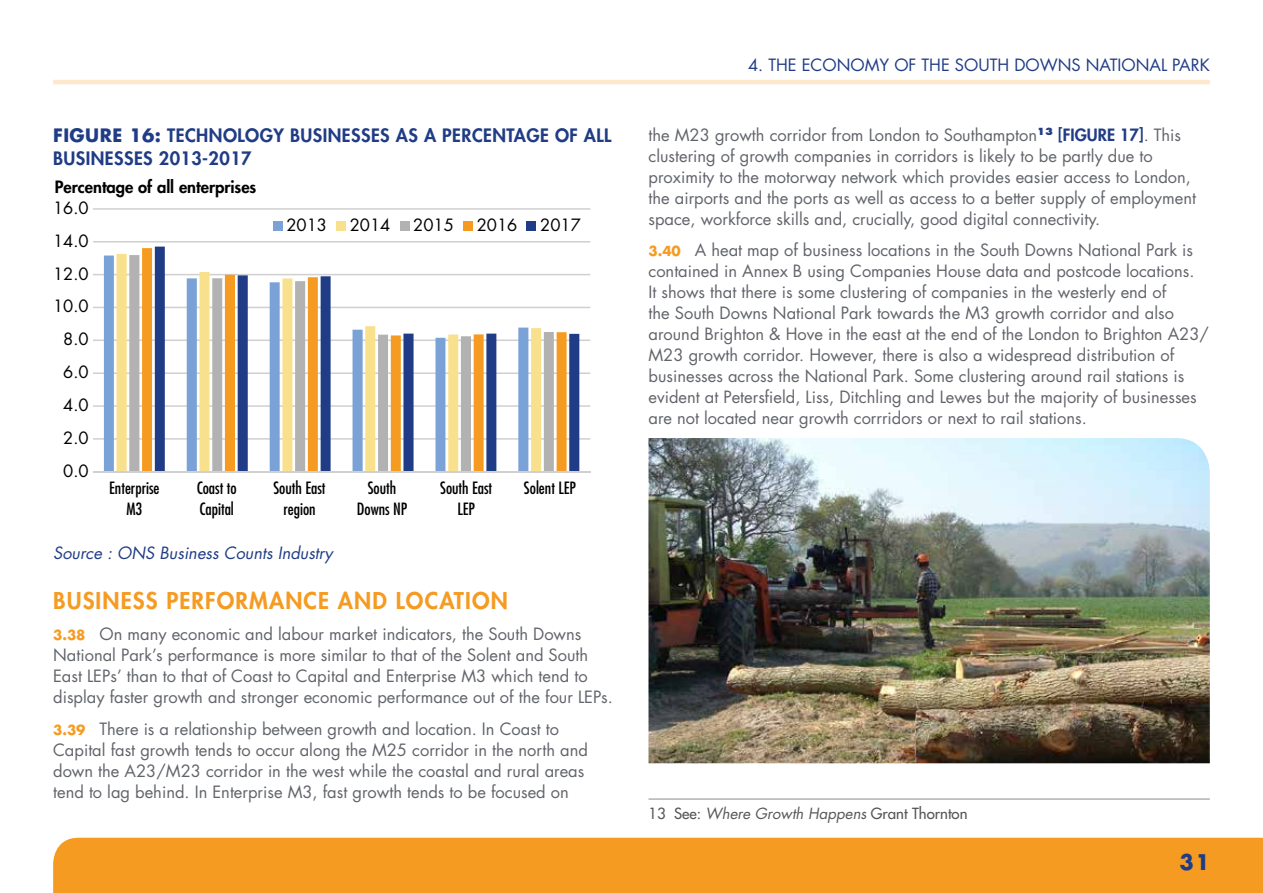
<style>
.page{position:relative;width:1263px;height:893px;background:#fff}
.page>*{position:absolute;margin:0;border:0;box-sizing:border-box;transform-origin:0 0}
.t1{font:800 22.5px "Futura";letter-spacing:.05em;color:#f59b21}
.t2{font:700 21px "Futura";color:#203c86}
.t3{font:800 18px/22.5px "Futura";letter-spacing:.025em;color:#203c86}
.t4{font:16.5px/21px "Futura";color:#61646a}
.t5{font:condensed 16.5px/21.3px "Futura";color:#000;text-align:center}
.t6{font:16.5px "Futura";color:#000}
.t7{font:16.5px "Futura";color:#203c86}
.t8{font:italic 16.5px "Futura";color:#203c86}
.t9{font:800 16.5px "Futura";color:#000}
.t10{font:15px "Futura";color:#575756}
.s1{font-weight:700}
.s2{font-weight:700;font-size:13.5px;color:#f59b21}
.s3{font-weight:800;color:#203c86}
.s4{font-style:italic}
</style>
<div class="page">
<div style="left:53px;top:838px;width:1210px;height:55px;background:#f59b21"></div>
<hr style="left:53px;top:80px;width:1157px;height:4px;background:#fee8cd">
<hr style="left:93px;top:208px;width:497px;height:2px;background:#d0d0d0">
<hr style="left:93px;top:241px;width:497px;height:2px;background:#d0d0d0">
<hr style="left:93px;top:274px;width:497px;height:1px;background:#d0d0d0">
<hr style="left:93px;top:307px;width:497px;height:1px;background:#d0d0d0">
<hr style="left:93px;top:339px;width:497px;height:2px;background:#d0d0d0">
<hr style="left:93px;top:372px;width:497px;height:2px;background:#d0d0d0">
<hr style="left:93px;top:405px;width:497px;height:2px;background:#d0d0d0">
<hr style="left:93px;top:438px;width:497px;height:2px;background:#d0d0d0">
<svg style="left:104px;top:256px;width:13px;height:215px;fill:#7ba2d6"></svg>
<svg style="left:117px;top:254px;width:12px;height:217px;fill:#f9e08d"></svg>
<svg style="left:129px;top:255px;width:13px;height:216px;fill:#b3b2b2"></svg>
<svg style="left:142px;top:248px;width:13px;height:223px;fill:#f59b21"></svg>
<svg style="left:155px;top:247px;width:424px;height:224px"></svg>
<hr style="left:93px;top:471px;width:497px;height:1px;background:#d0d0d0">
<div style="left:273px;top:221px;width:9px;height:10px;background:#7ba2d6"></div>
<div style="left:336px;top:221px;width:10px;height:10px;background:#f9e08d"></div>
<div style="left:400px;top:221px;width:9px;height:10px;background:#b3b2b2"></div>
<div style="left:463px;top:221px;width:10px;height:10px;background:#f59b21"></div>
<div style="left:527px;top:221px;width:9px;height:10px;background:#203c86"></div>
<img style="left:648px;top:438px;width:562px;height:325px">
<hr style="left:648px;top:798px;width:562px;height:2px;background:#b3b2b2">
<p class="t3" style="left:53px;top:124px;width:560px"><span class="s1">FIGURE 16:</span> TECHNOLOGY BUSINESSES AS A PERCENTAGE OF ALL<br>BUSINESSES 2013-2017</p>
<p class="t9" style="left:55px;top:176px;width:203px">Percentage of all enterprises</p>
<p class="t6" style="left:53px;top:196px;width:37px">16.0</p>
<p class="t6" style="left:53px;top:229px;width:37px">14.0</p>
<p class="t6" style="left:53px;top:262px;width:37px">12.0</p>
<p class="t6" style="left:53px;top:295px;width:37px">10.0</p>
<p class="t6" style="left:63px;top:328px;width:27px">8.0</p>
<p class="t6" style="left:63px;top:361px;width:27px">6.0</p>
<p class="t6" style="left:63px;top:394px;width:27px">4.0</p>
<p class="t6" style="left:63px;top:426px;width:27px">2.0</p>
<p class="t6" style="left:63px;top:459px;width:27px">0.0</p>
<p class="t6" style="left:286px;top:213px;width:42px">2013</p>
<p class="t6" style="left:350px;top:213px;width:42px">2014</p>
<p class="t6" style="left:413px;top:213px;width:42px">2015</p>
<p class="t6" style="left:477px;top:213px;width:42px">2016</p>
<p class="t6" style="left:540px;top:213px;width:42px">2017</p>
<p class="t5" style="left:109px;top:477px;width:52px">Enterprise<br>M3</p>
<p class="t5" style="left:197px;top:477px;width:41px;text-align:left">Coast to<br>Capital</p>
<p class="t5" style="left:273px;top:477px;width:54px">South East region</p>
<p class="t5" style="left:357px;top:477px;width:52px">South<br>Downs NP</p>
<p class="t5" style="left:440px;top:477px;width:54px">South East<br>LEP</p>
<p class="t5" style="left:524px;top:477px;width:53px">Solent LEP</p>
<p class="t8" style="left:53px;top:541px;width:281px">Source : ONS Business Counts Industry</p>
<h1 class="t1" style="left:53px;top:585px;width:456px">BUSINESS PERFORMANCE AND LOCATION</h1>
<p class="t4" style="left:53px;top:623px;width:561px"><span class="s2">3.38</span> On many economic and labour market indicators, the South Downs National Park’s performance is more similar to that of the Solent and South East LEPs’ than to that of Coast to Capital and Enterprise M3 which tend to display faster growth and stronger economic performance out of the four LEPs.</p>
<p class="t4" style="left:53px;top:718px;width:536px"><span class="s2">3.39</span> There is a relationship between growth and location. In Coast to Capital fast growth tends to occur along the M25 corridor in the north and down the A23/M23 corridor in the west while the coastal and rural areas tend to lag behind. In Enterprise M3, fast growth tends to be focused on</p>
<p class="t7" style="left:748px;top:54px;width:68px">4. The econom</p>
<p class="t7" style="left:879px;top:54px;width:53px">y of the</p>
<p class="t7" style="left:955px;top:54px;width:22px">South</p>
<p class="t7" style="left:1014px;top:54px;width:26px">Downs</p>
<p class="t7" style="left:1086px;top:54px;width:25px">National</p>
<p class="t7" style="left:1172px;top:54px;width:19px">Park</p>
<p class="t4" style="left:648px;top:124px;width:549px">the M23 growth corridor from London to Southampton<sup>13</sup> <span class="s3">[FIGURE 17]</span>. This clustering of growth companies in corridors is likely to be partly due to proximity to the motorway network which provides easier access to London, the airports and the ports as well as access to a better supply of employment space, workforce skills and, crucially, good digital connectivity.</p>
<p class="t4" style="left:648px;top:239px;width:562px"><span class="s2">3.40</span> A heat map of business locations in the South Downs National Park is contained in Annex B using Companies House data and postcode locations.<br>It shows that there is some clustering of companies in the westerly end of<br>the South Downs National Park towards the M3 growth corridor and also around Brighton &amp; Hove in the east at the end of the London to Brighton A23/ M23 growth corridor. However, there is also a widespread distribution of businesses across the National Park. Some clustering around rail stations is evident at Petersfield, Liss, Ditchling and Lewes but the majority of businesses are not located near growth corrridors or next to rail stations.</p>
<p class="t10" style="left:648px;top:803px;width:321px">13 See: <span class="s4">Where Growth Happens</span> Grant Thornton</p>
<p class="t2" style="left:1179px;top:847px;width:32px">31</p>
</div>
